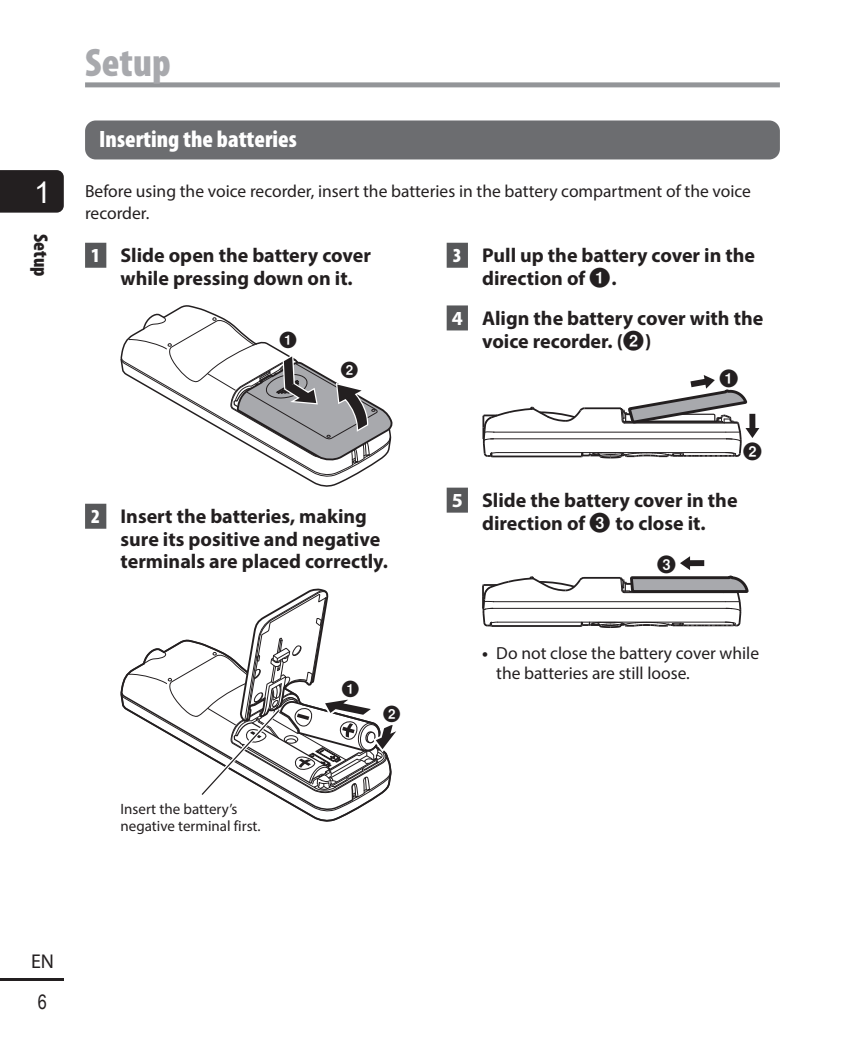
<style>
.page{position:relative;width:865px;height:1049px;background:#fff}
.page>*{position:absolute;margin:0;border:0;box-sizing:border-box;transform-origin:0 0}
.t1{font:900 condensed 40px "Myriad Pro";color:#a8a9ad}
.t2{font:30px "Arial";color:#fff}
.t3{font:900 condensed 23.75px "Myriad Pro";color:#fff}
.t4{font:700 20px/22.5px "Myriad Pro";color:#231f20}
.t5{font:900 condensed 20px "Myriad Pro";color:#231f20}
.t6{font:20px "Myriad Pro";color:#231f20}
.t7{font:20px "Arial Narrow";color:#231f20}
.t8{font:18px "Circl Nega A2";color:#231f20}
.t9{font:17.5px/21.2px "Myriad Pro";color:#231f20}
.t10{font:16.75px "Circl Nega A2";color:#231f20}
.t11{font:15px/17.5px "Myriad Pro";color:#231f20}
.s1{font-weight:900;font-stretch:condensed;color:#fff}
.s2{font-family:"Circl Nega A2";font-weight:400}
.s3{color:#fff}
.s4{font-weight:700}
</style>
<div class="page">
<div style="left:0;top:170px;width:64px;height:43px;background:#231f20"></div>
<hr style="left:0;top:978px;width:64px;height:3px;background:#231f20">
<div style="left:85px;top:82px;width:695px;height:5px;background:#939598"></div>
<div style="left:85px;top:120px;width:695px;height:39px;background:#6c6d70;border-radius:11px"></div>
<div style="left:85px;top:243px;width:21px;height:25px;background:#57585a"></div>
<div style="left:85px;top:504px;width:21px;height:25px;background:#57585a"></div>
<svg style="left:151px;top:305px;width:199px;height:182px"></svg>
<svg style="left:120px;top:316px;width:272px;height:162px"></svg>
<div style="left:280px;top:331px;width:16px;height:17px;background:#fff;border-radius:50%"></div>
<div style="left:277px;top:329px;width:22px;height:21px;border:5px solid #fff;border-radius:50%"></div>
<div style="left:341px;top:362px;width:17px;height:16px;background:#fff;border-radius:50%"></div>
<div style="left:338px;top:359px;width:22px;height:22px;border:5px solid #fff;border-radius:50%"></div>
<svg style="left:120px;top:589px;width:276px;height:233px"></svg>
<div style="left:446px;top:243px;width:22px;height:25px;background:#57585a"></div>
<div style="left:446px;top:305px;width:22px;height:25px;background:#57585a"></div>
<div style="left:446px;top:488px;width:22px;height:25px;background:#57585a"></div>
<svg style="left:482px;top:375px;width:277px;height:84px"></svg>
<svg style="left:482px;top:556px;width:267px;height:72px"></svg>
<h2 class="t2" style="left:34px;top:172px;width:18px">1</h2>
<p class="t5" style="left:54px;top:234px;width:44px;rotate:90deg">Setup</p>
<h1 class="t1" style="left:85px;top:37px;width:87px">Setup</h1>
<p class="t3" style="left:99px;top:124px;width:199px">Inserting the batteries</p>
<p class="t9" style="left:85px;top:181px;width:667px">Before using the voice recorder, insert the batteries in the battery compartment of the voice recorder.</p>
<p class="t4" style="left:91px;top:244px;width:281px;text-align:center"><span class="s1">1</span> Slide open the battery cover while pressing down on it.</p>
<p class="t4" style="left:482px;top:244px;width:274px;text-indent:-29px"><span class="s1">3</span> Pull up the battery cover in the direction of <span class="s2">1</span>.</p>
<p class="t4" style="left:482px;top:306px;width:283px;text-indent:-30px"><span class="s3">4</span> Align the battery cover with the voice recorder. (<span class="s2">2</span>)</p>
<p class="t8" style="left:719px;top:369px;width:21px">1</p>
<p class="t10" style="left:280px;top:331px;width:20px">1</p>
<p class="t10" style="left:341px;top:362px;width:20px">2</p>
<p class="t4" style="left:120px;top:505px;width:269px;text-indent:-29px"><span class="s1">2</span> Insert the batteries, making sure its positive and negative terminals are placed correctly.</p>
<p class="t11" style="left:120px;top:799px;width:142px">Insert the battery’s negative terminal first.</p>
<p class="t10" style="left:342px;top:681px;width:20px">1</p>
<p class="t10" style="left:383px;top:706px;width:20px">2</p>
<p class="t8" style="left:743px;top:443px;width:21px">2</p>
<p class="t4" style="left:452px;top:489px;width:287px;text-align:center"><span class="s3">5</span> Slide the battery cover in the direction of <span class="s2">3</span> to close it.</p>
<p class="t8" style="left:657px;top:555px;width:21px">3</p>
<p class="t9" style="left:496px;top:642px;width:264px;line-height:20px;text-indent:-14px"><span class="s4">•</span> Do not close the battery cover while the batteries are still loose.</p>
<p class="t6" style="left:31px;top:948px;width:25px">EN</p>
<p class="t7" style="left:38px;top:988px;width:11px">6</p>
</div>
